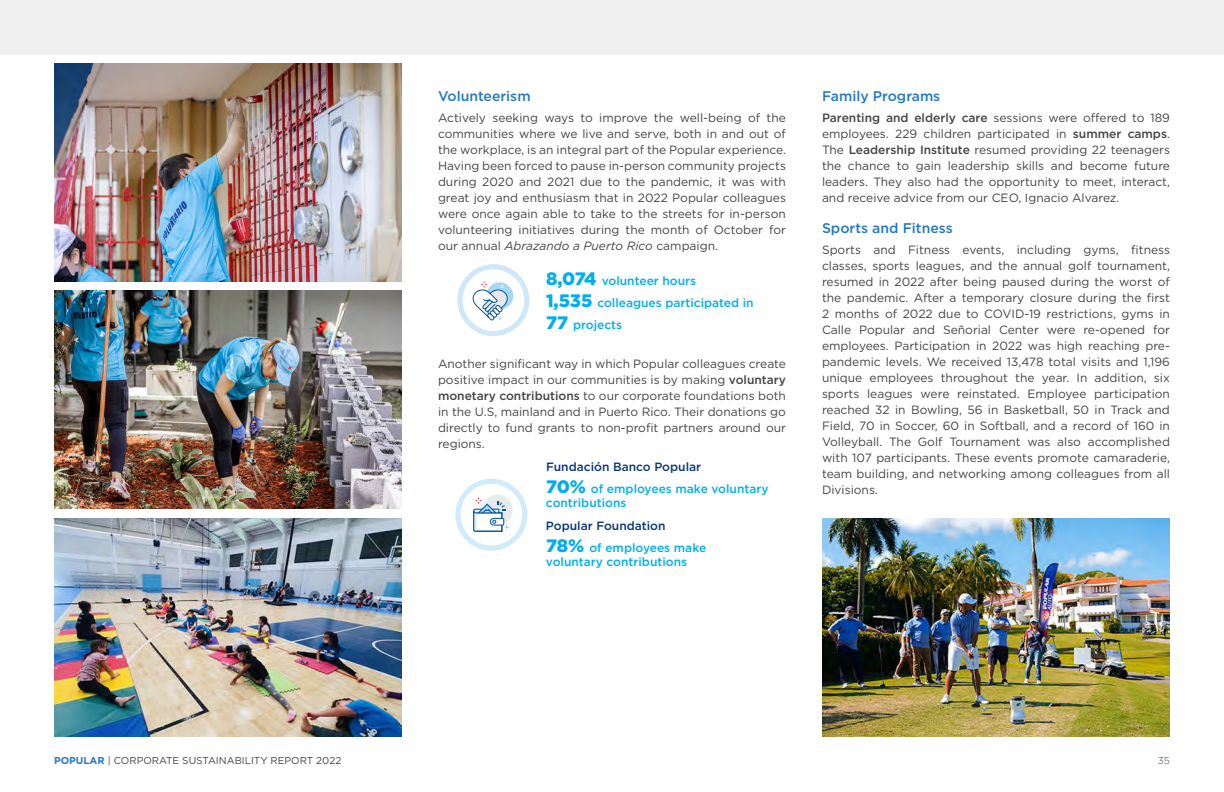
<style>
.page{position:relative;width:1224px;height:792px;background:#fff}
.page>*{position:absolute;margin:0;border:0;box-sizing:border-box;transform-origin:0 0}
.t1{font:500 14px "Gotham";color:#2278c9}
.t2{font:12px/16px "Gotham";color:#444;text-align:justify}
.t3{font:500 12px/22px "Gotham";color:#00aeef}
.t4{font:500 12px/22px "Gotham";color:#073579}
.t5{font:10px "Gotham";color:#444}
.t6{font:300 10px "Gotham";color:#444}
.s1{font-style:italic}
.s2{font-weight:900;font-size:18px}
.s3{font-weight:500}
.s4{color:#073579}
.s5{font-weight:900;font-size:18px;color:#00aeef}
.s6{color:#00aeef}
.s7{font-weight:700;color:#2278c9}
</style>
<div class="page">
<img style="left:54px;top:63px;width:348px;height:218px">
<img style="left:54px;top:290px;width:348px;height:218px">
<img style="left:54px;top:519px;width:348px;height:218px">
<div style="left:457px;top:264px;width:72px;height:72px;background:#cfe7f8;border-radius:50%"></div>
<div style="left:463px;top:269px;width:61px;height:62px;background:#fff;border-radius:50%"></div>
<div style="left:486px;top:282px;width:27px;height:27px;background:#a6d8f4;border-radius:50%"></div>
<svg style="left:472px;top:282px;width:37px;height:38px"></svg>
<div style="left:455px;top:479px;width:72px;height:72px;background:#d1ebfa;border-radius:50%"></div>
<div style="left:461px;top:484px;width:61px;height:62px;background:#fff;border-radius:50%"></div>
<div style="left:483px;top:495px;width:30px;height:30px;background:#e8ebeb;border-radius:50%"></div>
<svg style="left:473px;top:498px;width:36px;height:34px"></svg>
<img style="left:822px;top:519px;width:348px;height:218px">
<div style="left:0;top:0;width:1224px;height:55px;background:#f0f0f0"></div>
<p class="t1" style="left:438px;top:87px;width:94px">Volunteerism</p>
<p class="t2" style="left:438px;top:109px;width:350px">Actively seeking ways to improve the well-being of the communities where we live and serve, both in and out of the workplace, is an integral part of the Popular experience.<br>Having been forced to pause in-person community projects during 2020 and 2021 due to the pandemic, it was with great joy and enthusiasm that in 2022 Popular colleagues were once again able to take to the streets for in-person volunteering initiatives during the month of October for our annual <span class="s1">Abrazando a Puerto Rico</span> campaign.</p>
<p class="t3" style="left:546px;top:270px;width:209px"><span class="s2">8,074</span> volunteer hours<br><span class="s2">1,535</span> colleagues participated in<br><span class="s2">77</span> projects</p>
<p class="t2" style="left:438px;top:355px;width:350px">Another significant way in which Popular colleagues create positive impact in our communities is by making <span class="s3">voluntary monetary contributions</span> to our corporate foundations both in the U.S, mainland and in Puerto Rico. Their donations go directly to fund grants to non-profit partners around our regions.</p>
<p class="t3" style="left:546px;top:455px;width:224px"><span class="s4">Fundación Banco Popular<br></span><span class="s2">70%</span> of employees make voluntary</p>
<p class="t3" style="left:546px;top:491px;width:82px">contributions</p>
<p class="t4" style="left:546px;top:514px;width:162px">Popular Foundation<br><span class="s5">78%</span> <span class="s6">of employees make</span></p>
<p class="t3" style="left:546px;top:550px;width:143px">voluntary contributions</p>
<p class="t1" style="left:822px;top:87px;width:120px">Family Programs</p>
<p class="t2" style="left:822px;top:109px;width:350px"><span class="s3">Parenting and elderly care</span> sessions were offered to 189 employees. 229 children participated in <span class="s3">summer camps</span>.<br>The <span class="s3">Leadership Institute</span> resumed providing 22 teenagers the chance to gain leadership skills and become future leaders. They also had the opportunity to meet, interact, and receive advice from our CEO, Ignacio Alvarez.</p>
<p class="t1" style="left:822px;top:219px;width:132px">Sports and Fitness</p>
<p class="t2" style="left:822px;top:241px;width:350px">Sports and Fitness events, including gyms, fitness classes, sports leagues, and the annual golf tournament, resumed in 2022 after being paused during the worst of the pandemic. After a temporary closure during the first 2 months of 2022 due to COVID-19 restrictions, gyms in Calle Popular and Señorial Center were re-opened for employees. Participation in 2022 was high reaching pre&shy;pandemic levels. We received 13,478 total visits and 1,196 unique employees throughout the year. In addition, six sports leagues were reinstated. Employee participation reached 32 in Bowling, 56 in Basketball, 50 in Track and Field, 70 in Soccer, 60 in Softball, and a record of 160 in Volleyball. The Golf Tournament was also accomplished with 107 participants. These events promote camaraderie, team building, and networking among colleagues from all Divisions.</p>
<p class="t5" style="left:54px;top:754px;width:289px"><span class="s7">POPULAR</span> | CORPORATE SUSTAINABILITY REPORT 2022</p>
<p class="t6" style="left:1158px;top:754px;width:14px">35</p>
</div>
